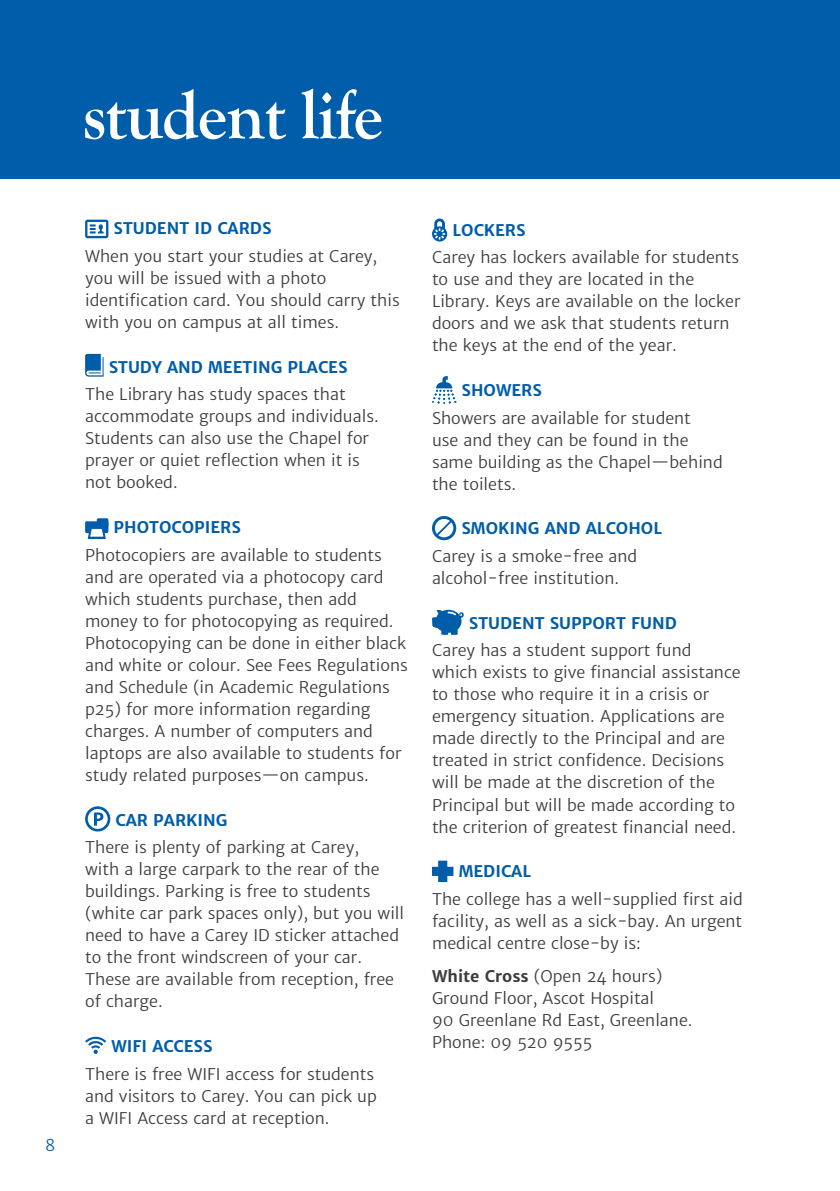
<style>
.page{position:relative;width:840px;height:1191px;background:#fff}
.page>*{position:absolute;margin:0;border:0;box-sizing:border-box;transform-origin:0 0}
.t1{font:700 70px "Goudy Old Style T";letter-spacing:-.025em;color:#fff}
.t2{font:16px/22px "Merriweather Sans";color:#3c3c3b}
.t3{font:700 16px "Merriweather Sans";color:#005da9}
.t4{font:16px "Merriweather Sans";color:#005da9}
.s1{font-weight:700}
</style>
<div class="page">
<div style="left:0;top:0;width:839px;height:178px;background:#005da9"></div>
<hr style="left:839px;top:642px;width:1px;height:107px;background:#005da9">
<svg style="left:85px;top:220px;width:23px;height:18px"></svg>
<svg style="left:85px;top:354px;width:18px;height:23px"></svg>
<svg style="left:85px;top:518px;width:23px;height:21px"></svg>
<svg style="left:85px;top:806px;width:25px;height:25px"></svg>
<svg style="left:85px;top:1036px;width:21px;height:18px"></svg>
<svg style="left:432px;top:218px;width:15px;height:23px"></svg>
<svg style="left:432px;top:376px;width:24px;height:28px"></svg>
<svg style="left:432px;top:516px;width:24px;height:24px"></svg>
<svg style="left:432px;top:609px;width:31px;height:26px"></svg>
<svg style="left:432px;top:860px;width:21px;height:22px"></svg>
<h1 class="t1" style="left:83px;top:76px;width:301px">student life</h1>
<p class="t4" style="left:45px;top:1135px;width:12px">8</p>
<p class="t3" style="left:114px;top:219px;width:159px">STUDENT ID CARDS</p>
<p class="t2" style="left:85px;top:245px;width:316px">When you start your studies at Carey, you will be issued with a photo identification card. You should carry this with you on campus at all times.</p>
<p class="t3" style="left:109px;top:357px;width:240px">STUDY AND MEETING PLACES</p>
<p class="t2" style="left:85px;top:384px;width:295px">The Library has study spaces that accommodate groups and individuals.<br>Students can also use the Chapel for prayer or quiet reflection when it is not booked.</p>
<p class="t3" style="left:114px;top:517px;width:129px">PHOTOCOPIERS</p>
<p class="t2" style="left:85px;top:544px;width:324px">Photocopiers are available to students and are operated via a photocopy card which students purchase, then add money to for photocopying as required.<br>Photocopying can be done in either black and white or colour. See Fees Regulations and Schedule (in Academic Regulations p25) for more information regarding charges. A number of computers and laptops are also available to students for study related purposes—on campus.</p>
<p class="t3" style="left:115px;top:810px;width:113px">CAR PARKING</p>
<p class="t2" style="left:85px;top:836px;width:320px">There is plenty of parking at Carey,<br>with a large carpark to the rear of the buildings. Parking is free to students (white car park spaces only), but you will need to have a Carey ID sticker attached to the front windscreen of your car.<br>These are available from reception, free of charge.</p>
<p class="t3" style="left:111px;top:1036px;width:102px">WIFI ACCESS</p>
<p class="t2" style="left:85px;top:1063px;width:293px">There is free WIFI access for students and visitors to Carey. You can pick up a WIFI Access card at reception.</p>
<p class="t3" style="left:452px;top:220px;width:75px">LOCKERS</p>
<p class="t2" style="left:432px;top:247px;width:310px">Carey has lockers available for students to use and they are located in the Library. Keys are available on the locker doors and we ask that students return the keys at the end of the year.</p>
<p class="t3" style="left:461px;top:380px;width:82px">SHOWERS</p>
<p class="t2" style="left:432px;top:407px;width:292px">Showers are available for student<br>use and they can be found in the same building as the Chapel—behind the toilets.</p>
<p class="t3" style="left:461px;top:519px;width:202px">SMOKING AND ALCOHOL</p>
<p class="t2" style="left:432px;top:545px;width:207px">Carey is a smoke-free and alcohol‑free institution.</p>
<p class="t3" style="left:468px;top:613px;width:209px">STUDENT SUPPORT FUND</p>
<p class="t2" style="left:432px;top:640px;width:310px">Carey has a student support fund which exists to give financial assistance to those who require it in a crisis or emergency situation. Applications are made directly to the Principal and are treated in strict confidence. Decisions will be made at the discretion of the Principal but will be made according to the criterion of greatest financial need.</p>
<p class="t3" style="left:458px;top:861px;width:74px">MEDICAL</p>
<p class="t2" style="left:432px;top:888px;width:312px;text-align:justify">The college has a well- supplied first aid facility, as well as a sick- bay. An urgent medical centre close- by is:</p>
<p class="t2" style="left:432px;top:965px;width:262px"><span class="s1">White Cross</span> (Open 24 hours)<br>Ground Floor, Ascot Hospital<br>90 Greenlane Rd East, Greenlane.<br>Phone: 09 520 9555</p>
</div>
